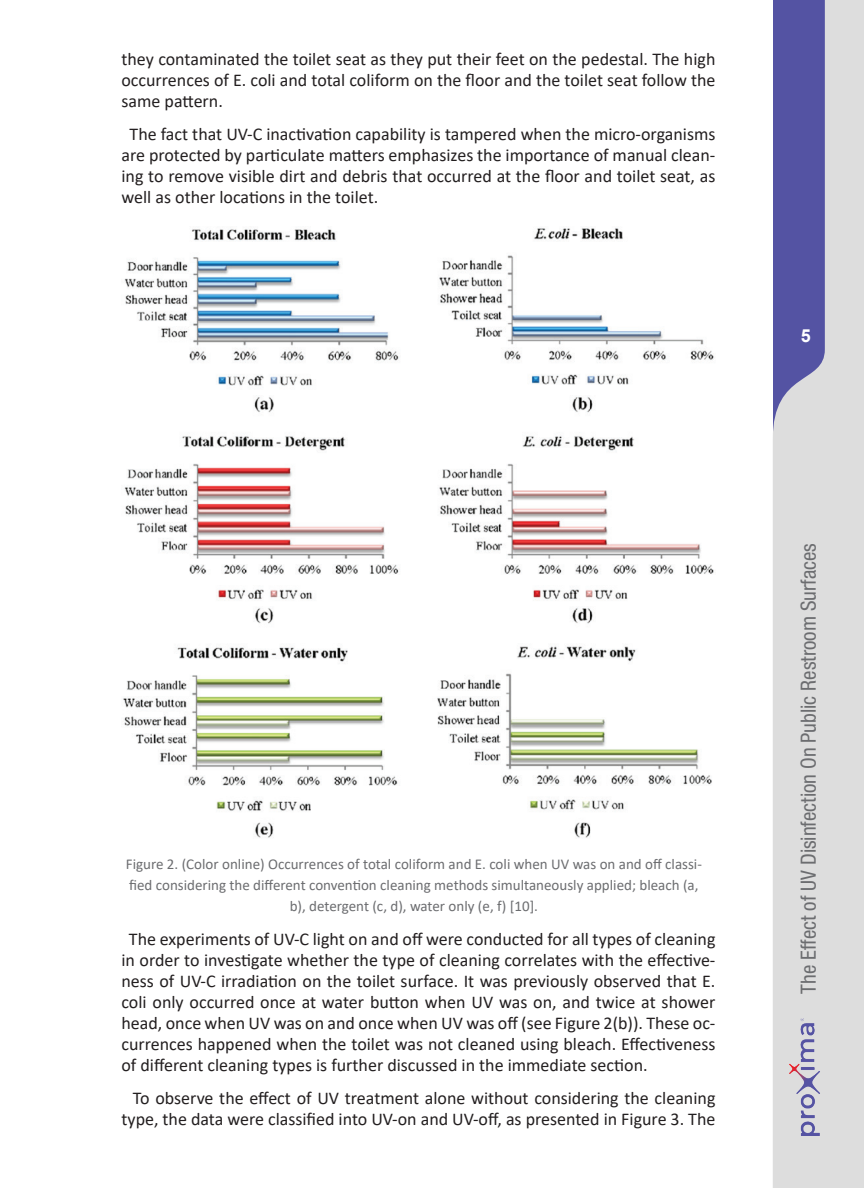
<style>
.page{position:relative;width:864px;height:1188px;background:#fff}
.page>*{position:absolute;margin:0;border:0;box-sizing:border-box;transform-origin:0 0}
.t1{font:condensed 21px "Helvetica Neue LT Pro";color:#6c6d70}
.t2{font:18px/21px "Calibri";color:#231f20;text-align:justify}
.t3{font:700 18px "Arial";color:#fff}
.t4{font:15px/21px "Calibri";color:#6c6d70;text-align:center}
</style>
<div class="page">
<svg style="left:773px;top:0;width:91px;height:1188px;fill:#ddd"></svg>
<img style="left:790px;top:1018px;width:33px;height:117px">
<img style="left:123px;top:228px;width:591px;height:610px">
<p class="t2" style="left:122px;top:48px;width:595px">they contaminated the toilet seat as they put their feet on the pedestal. The high occurrences of E. coli and total coliform on the floor and the toilet seat follow the same pattern.</p>
<p class="t2" style="left:122px;top:123px;width:595px;text-indent:8px">The fact that UV-C inactivation capability is tampered when the micro-organisms are protected by particulate matters emphasizes the importance of manual clean&shy;ing to remove visible dirt and debris that occurred at the floor and toilet seat, as well as other locations in the toilet.</p>
<p class="t4" style="left:126px;top:853px;width:578px">Figure 2. (Color online) Occurrences of total coliform and E. coli when UV was on and off classi&shy;fied considering the different convention cleaning methods simultaneously applied; bleach (a, b), detergent (c, d), water only (e, f) [10].</p>
<p class="t2" style="left:122px;top:928px;width:596px;text-indent:7px">The experiments of UV-C light on and off were conducted for all types of cleaning in order to investigate whether the type of cleaning correlates with the effective&shy;ness of UV-C irradiation on the toilet surface. It was previously observed that E. coli only occurred once at water button when UV was on, and twice at shower head, once when UV was on and once when UV was off (see Figure 2(b)). These oc&shy;currences happened when the toilet was not cleaned using bleach. Effectiveness of different cleaning types is further discussed in the immediate section.</p>
<p class="t2" style="left:122px;top:1087px;width:595px;text-align:right">To observe the effect of UV treatment alone without considering the cleaning type, the data were classified into UV-on and UV-off, as presented in Figure 3. The</p>
<p class="t3" style="left:801px;top:323px;width:12px">5</p>
<p class="t1" style="left:796px;top:994px;width:452px;rotate:-90deg">The Effect of UV Disinfection On Public Restroom Surfaces</p>
</div>
